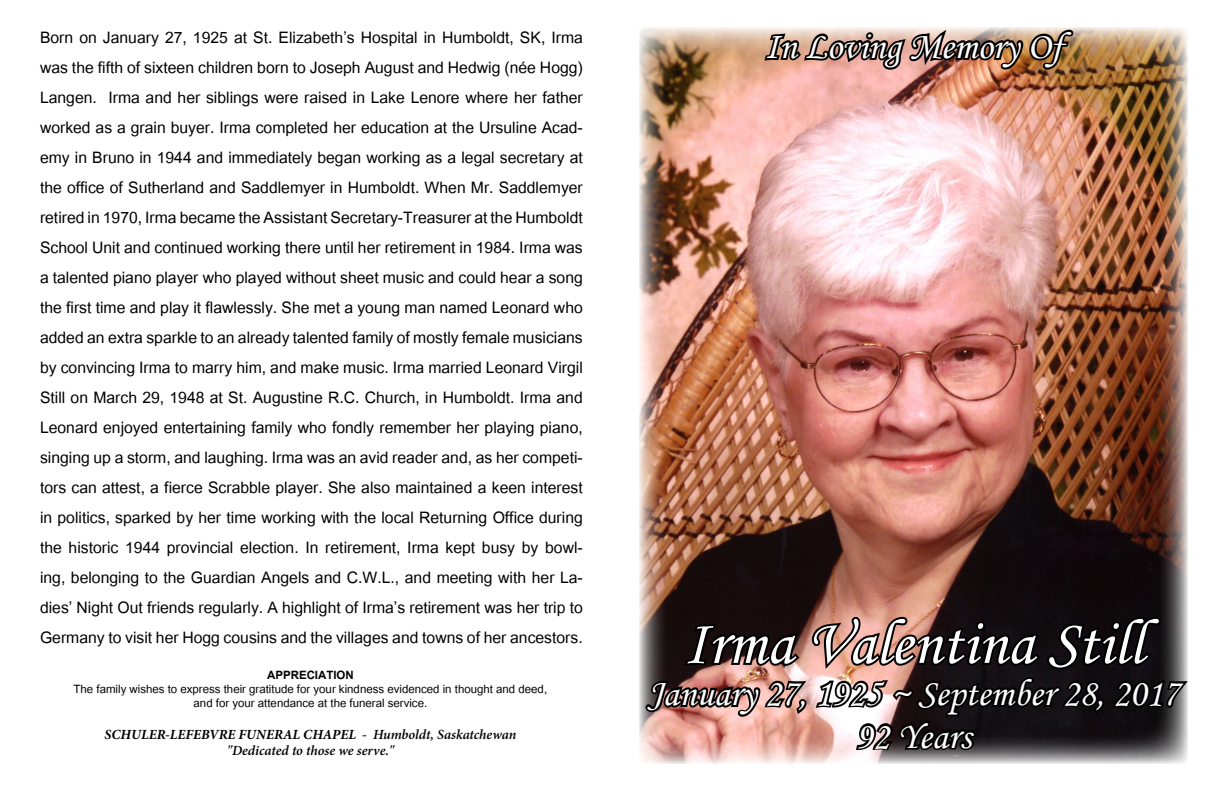
<style>
.page{position:relative;width:1224px;height:792px;background:#fff}
.page>*{position:absolute;margin:0;border:0;box-sizing:border-box;transform-origin:0 0}
.t1{font:64px "Monotype Corsiva";color:#fff}
.t2{font:38px "Monotype Corsiva";color:#fff}
.t3{font:22px/30px "Utsaah";color:#000;text-align:justify}
.t4{font:16px/14px "Utsaah";color:#000;text-align:center}
.t5{font:700 16px "Utsaah";color:#000}
.t6{font:italic 600 14px/16px "Minion Pro";color:#000;text-align:center}
.s1{font-weight:700}
</style>
<div class="page">
<img style="left:639px;top:27px;width:549px;height:730px">
<img style="left:762px;top:27px;width:315px;height:46px">
<svg style="left:642px;top:613px;width:546px;height:151px;background:#5a4947"></svg>
<p class="t3" style="left:40px;top:24px;width:544px">Born on January 27, 1925 at St. Elizabeth’s Hospital in Humboldt, SK, Irma was the fifth of sixteen children born to Joseph August and Hedwig (née Hogg)<br>Langen. Irma and her siblings were raised in Lake Lenore where her father worked as a grain buyer. Irma completed her education at the Ursuline Acad&shy;emy in Bruno in 1944 and immediately began working as a legal secretary at the office of Sutherland and Saddlemyer in Humboldt. When Mr. Saddlemyer retired in 1970, Irma became the Assistant Secretary-Treasurer at the Humboldt School Unit and continued working there until her retirement in 1984. Irma was a talented piano player who played without sheet music and could hear a song the first time and play it flawlessly. She met a young man named Leonard who added an extra sparkle to an already talented family of mostly female musicians by convincing Irma to marry him, and make music. Irma married Leonard Virgil Still on March 29, 1948 at St. Augustine R.C. Church, in Humboldt. Irma and Leonard enjoyed entertaining family who fondly remember her playing piano, singing up a storm, and laughing. Irma was an avid reader and, as her competi&shy;tors can attest, a fierce Scrabble player. She also maintained a keen interest in politics, sparked by her time working with the local Returning Office during the historic 1944 provincial election. In retirement, Irma kept busy by bowl&shy;ing, belonging to the Guardian Angels and C.W.L., and meeting with her La&shy;dies’ Night Out friends regularly. A highlight of Irma’s retirement was her trip to Germany to visit her Hogg cousins and the villages and towns of her ancestors.</p>
<h2 class="t2" style="left:765px;top:23px;width:299px">In Loving Memory Of</h2>
<h1 class="t1" style="left:683px;top:604px;width:462px">Irma Valentina Still</h1>
<p class="t5" style="left:267px;top:667px;width:88px">APPRECIATION</p>
<p class="t4" style="left:74px;top:684px;width:475px">The family wishes to express their gratitude for your kindness evidenced in thought and deed, and for your attendance at the funeral service.</p>
<p class="t6" style="left:105px;top:727px;width:413px"><span class="s1">SCHULER-LEFEBVRE FUNERAL CHAPEL -</span> Humboldt, Saskatchewan "Dedicated to those we serve."</p>
<h2 class="t2" style="left:856px;top:713px;width:117px">92 Years</h2>
<h2 class="t2" style="left:648px;top:670px;width:533px">January 27, 1925 ~ September 28, 2017</h2>
</div>
